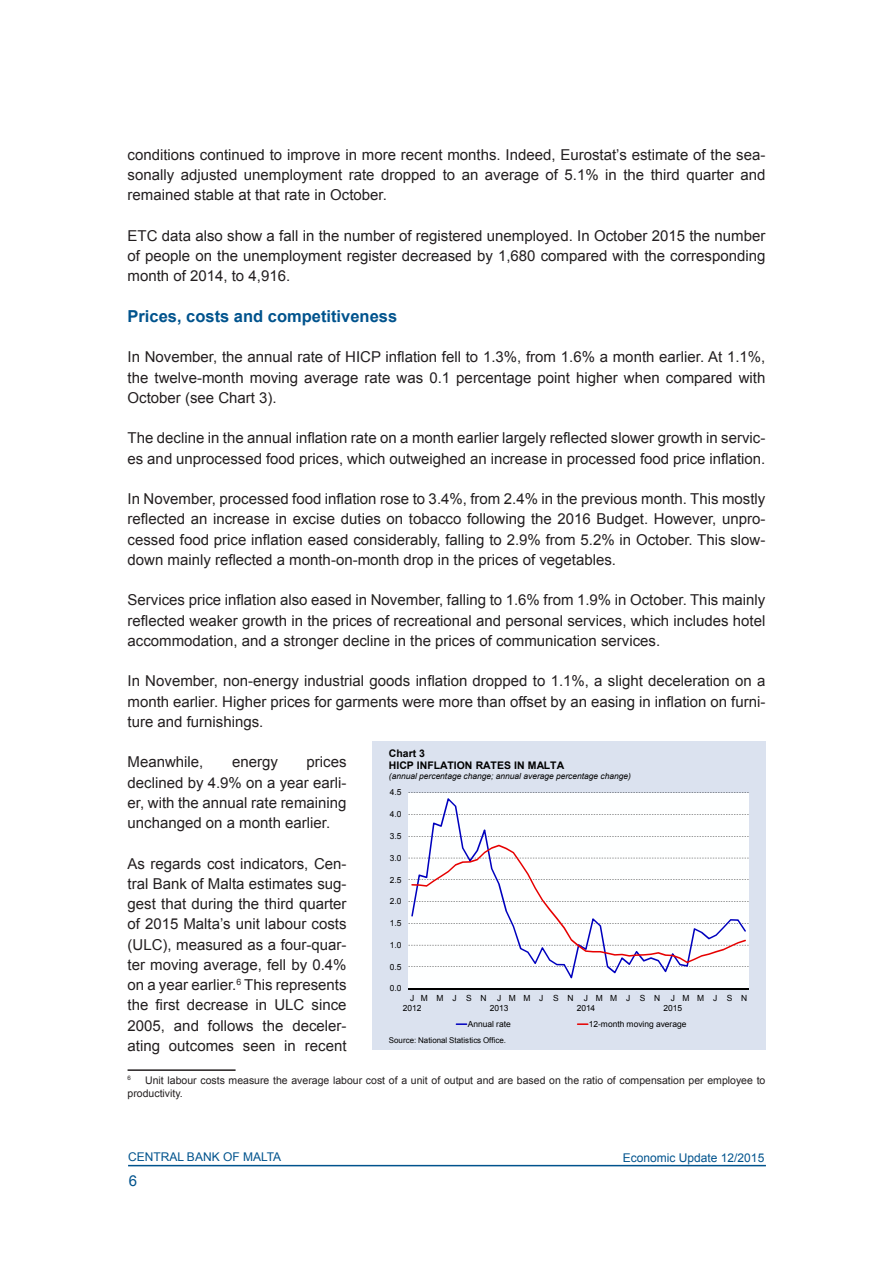
<style>
.page{position:relative;width:893px;height:1263px;background:#fff}
.page>*{position:absolute;margin:0;border:0;box-sizing:border-box;transform-origin:0 0}
.QR_Subhead_Level_1{font:700 16.5px "Arial";color:#00538d}
.QR_Normal_Text{font:15px/20.2px "Arial";color:#231f20;text-align:justify}
.t1{font:15px "Arial";color:#00538d}
.t2{font:12px "Arial";color:#00538d}
.QR_Footnote{font:10.5px/13.5px "Arial";color:#231f20}
.t3{font:700 10.5px/12.1px "Arial";color:#000}
.t4{font:8.4px/9.8px "Arial";letter-spacing:-.005em;color:#000;text-align:center}
.t5{font:italic 8.4px "Arial";letter-spacing:-.005em;color:#000}
.t6{font:8.4px/9.8px "Arial";letter-spacing:.885em;color:#000}
.t7{font:8.4px/9.8px "Arial";letter-spacing:1.02em;color:#000}
.t8{font:7.95px "Arial";color:#000}
.QR_Footnote-2{font:6.15px "Arial";color:#231f20}
</style>
<div class="page">
<hr style="left:128px;top:1165px;width:638px;height:1px;background:#00538d">
<hr style="left:128px;top:1069px;width:108px;height:2px;background:#231f20">
<div style="left:372px;top:742px;width:393px;height:308px;background:#dbe2ef"></div>
<div style="left:408px;top:793px;width:341px;height:196px;background:#feffff"></div>
<svg style="left:408px;top:792px;width:341px;height:175px"></svg>
<hr style="left:408px;top:988px;width:341px;height:1px;background:#000">
<svg style="left:411px;top:798px;width:335px;height:180px"></svg>
<svg style="left:411px;top:845px;width:335px;height:118px"></svg>
<svg style="left:456px;top:1023px;width:11px;height:2px"></svg>
<svg style="left:577px;top:1023px;width:11px;height:2px"></svg>
<p class="QR_Normal_Text" style="left:128px;top:145px;width:639px">conditions continued to improve in more recent months. Indeed, Eurostat’s estimate of the sea&shy;sonally adjusted unemployment rate dropped to an average of 5.1% in the third quarter and remained stable at that rate in October.</p>
<p class="QR_Normal_Text" style="left:128px;top:226px;width:639px">ETC data also show a fall in the number of registered unemployed. In October 2015 the number of people on the unemployment register decreased by 1,680 compared with the corresponding month of 2014, to 4,916.</p>
<p class="QR_Subhead_Level_1" style="left:128px;top:305px;width:271px">Prices, costs and competitiveness</p>
<p class="QR_Normal_Text" style="left:128px;top:347px;width:639px">In November, the annual rate of HICP inflation fell to 1.3%, from 1.6% a month earlier. At 1.1%, the twelve-month moving average rate was 0.1 percentage point higher when compared with October (see Chart 3).</p>
<p class="QR_Normal_Text" style="left:128px;top:428px;width:639px">The decline in the annual inflation rate on a month earlier largely reflected slower growth in servic&shy;es and unprocessed food prices, which outweighed an increase in processed food price inflation.</p>
<p class="QR_Normal_Text" style="left:128px;top:489px;width:639px">In November, processed food inflation rose to 3.4%, from 2.4% in the previous month. This mostly reflected an increase in excise duties on tobacco following the 2016 Budget. However, unpro&shy;cessed food price inflation eased considerably, falling to 2.9% from 5.2% in October. This slow&shy;down mainly reflected a month-on-month drop in the prices of vegetables.</p>
<p class="QR_Normal_Text" style="left:128px;top:590px;width:639px">Services price inflation also eased in November, falling to 1.6% from 1.9% in October. This mainly reflected weaker growth in the prices of recreational and personal services, which includes hotel accommodation, and a stronger decline in the prices of communication services.</p>
<p class="QR_Normal_Text" style="left:128px;top:671px;width:639px">In November, non-energy industrial goods inflation dropped to 1.1%, a slight deceleration on a month earlier. Higher prices for garments were more than offset by an easing in inflation on furni&shy;ture and furnishings.</p>
<p class="QR_Normal_Text" style="left:128px;top:752px;width:77px">Meanwhile,</p>
<p class="QR_Normal_Text" style="left:232px;top:752px;width:47px">energy</p>
<p class="t3" style="left:389px;top:747px;width:177px">Chart 3<br>HICP INFLATION RATES IN MALTA</p>
<p class="t5" style="left:389px;top:771px;width:243px">(annual percentage change; annual average percentage change)</p>
<p class="QR_Normal_Text" style="left:128px;top:752px;width:220px;text-indent:179px">prices declined by 4.9% on a year earli&shy;er, with the annual rate remaining unchanged on a month earlier.</p>
<p class="QR_Normal_Text" style="left:128px;top:853px;width:220px">As regards cost indicators, Cen&shy;tral Bank of Malta estimates sug&shy;gest that during the third quarter of 2015 Malta’s unit labour costs (ULC), measured as a four-quar&shy;ter moving average, fell by 0.4% on a year earlier.<sup>6</sup> This represents the first decrease in ULC since 2005, and follows the deceler&shy;ating outcomes seen in recent</p>
<p class="QR_Footnote-2" style="left:128px;top:1074px;width:5px">6</p>
<p class="t4" style="left:390px;top:788px;width:13px">4.5</p>
<p class="t4" style="left:390px;top:809px;width:13px">4.0</p>
<p class="t4" style="left:390px;top:831px;width:13px">3.5</p>
<p class="t4" style="left:390px;top:853px;width:13px">3.0</p>
<p class="t4" style="left:390px;top:875px;width:13px">2.5</p>
<p class="t4" style="left:390px;top:896px;width:13px">2.0</p>
<p class="t4" style="left:390px;top:918px;width:13px">1.5</p>
<p class="t4" style="left:390px;top:940px;width:13px">1.0</p>
<p class="t4" style="left:390px;top:962px;width:13px">0.5</p>
<p class="t4" style="left:390px;top:984px;width:13px">0.0</p>
<p class="t4" style="left:403px;top:994px;width:20px">J<br>2012</p>
<p class="t7" style="left:490px;top:994px;width:20px;text-indent:-69px">MMJSN J<br>2013</p>
<p class="t6" style="left:577px;top:994px;width:20px;text-indent:-68px">MMJSN J<br>2014</p>
<p class="t6" style="left:663px;top:994px;width:20px;text-indent:-68px">MMJSN J<br>2015</p>
<p class="t4" style="left:683px;top:994px;width:66px">MMJSN</p>
<p class="t4" style="left:468px;top:1019px;width:44px">Annual rate</p>
<p class="t4" style="left:589px;top:1019px;width:99px">12-month moving average</p>
<p class="t8" style="left:389px;top:1035px;width:119px">Source: National Statistics Office.</p>
<p class="QR_Footnote" style="left:128px;top:1073px;width:639px;text-indent:18px">Unit labour costs measure the average labour cost of a unit of output and are based on the ratio of compensation per employee to productivity.</p>
<p class="t2" style="left:128px;top:1149px;width:155px">CENTRAL BANK OF MALTA</p>
<p class="t2" style="left:623px;top:1150px;width:143px">Economic Update 12/2015</p>
<p class="t1" style="left:129px;top:1171px;width:10px">6</p>
</div>
